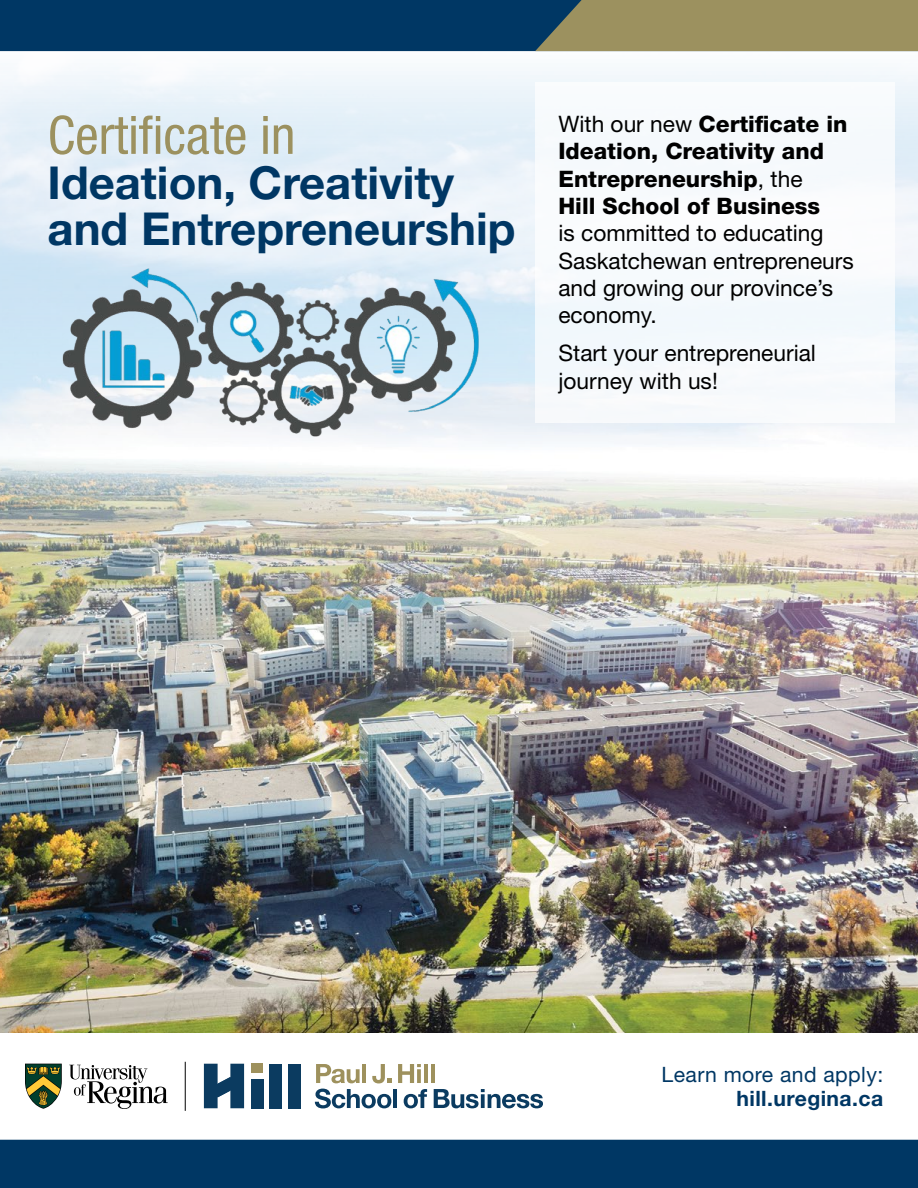
<style>
.page{position:relative;width:918px;height:1188px;background:#fff}
.page>*{position:absolute;margin:0;border:0;box-sizing:border-box;transform-origin:0 0}
.t1{font:condensed 52.95px "Helvetica Neue LT Std";color:#9c915f}
.t2{font:700 45.45px/45.5px "Helvetica Neue LT Std";color:#003764}
.t3{font:22.65px/27.3px "Helvetica Neue LT Std";color:#000}
.t4{font:800 22.65px/27.3px "Helvetica Neue LT Std";color:#000}
.t5{font:21.15px "Helvetica Neue LT Std";letter-spacing:.02em;color:#003764}
.t6{font:700 21.15px "Helvetica Neue LT Std";letter-spacing:.02em;color:#003764}
.s1{font-weight:400}
</style>
<div class="page">
<img style="left:0;top:51px;width:917px;height:982px">
<svg style="left:25px;top:1064px;width:37px;height:45px"></svg>
<svg style="left:69px;top:1065px;width:99px;height:44px"></svg>
<svg style="left:316px;top:1064px;width:44px;height:19px"></svg>
<hr style="left:362px;top:1064px;width:4px;height:19px;background:#9e915d">
<svg style="left:372px;top:1064px;width:19px;height:19px"></svg>
<svg style="left:398px;top:1064px;width:23px;height:19px"></svg>
<hr style="left:424px;top:1064px;width:4px;height:19px;background:#9e915d">
<hr style="left:431px;top:1064px;width:4px;height:19px;background:#9e915d">
<svg style="left:315px;top:1089px;width:76px;height:19px"></svg>
<hr style="left:393px;top:1089px;width:4px;height:19px;background:#0b3b60">
<svg style="left:404px;top:1089px;width:23px;height:19px"></svg>
<svg style="left:434px;top:1089px;width:109px;height:19px"></svg>
<div style="left:269px;top:1064px;width:13px;height:44px;background:#0b3b60"></div>
<div style="left:288px;top:1064px;width:12px;height:44px;background:#0b3b60"></div>
<div style="left:251px;top:1079px;width:12px;height:29px;background:#0b3b60"></div>
<div style="left:251px;top:1064px;width:12px;height:9px;background:#9e915d"></div>
<svg style="left:204px;top:1064px;width:40px;height:44px"></svg>
<hr style="left:185px;top:1062px;width:1px;height:49px;background:#000">
<div style="left:0;top:0;width:535px;height:51px;background:#003764"></div>
<div style="left:0;top:1140px;width:917px;height:48px;background:#003764"></div>
<img style="left:50px;top:256px;width:446px;height:191px">
<div style="left:535px;top:82px;width:360px;height:341px;background:#f7fafd"></div>
<div style="left:535px;top:0;width:382px;height:51px;background:#9c915f"></div>
<hr style="left:917px;top:0;width:1px;height:1188px;background:#003764">
<h1 class="t1" style="left:48px;top:105px;width:249px">Certificate in</h1>
<h2 class="t2" style="left:48px;top:159px;width:469px">Ideation, Creativity and Entrepreneurship</h2>
<p class="t4" style="left:558px;top:110px;width:291px"><span class="s1">With our new</span> Certificate in<br>Ideation, Creativity and<br>Entrepreneurship<span class="s1">, the<br></span>Hill School of Business</p>
<p class="t3" style="left:558px;top:219px;width:297px">is committed to educating<br>Saskatchewan entrepreneurs and growing our province’s economy.</p>
<p class="t3" style="left:558px;top:339px;width:259px">Start your entrepreneurial journey with us!</p>
<p class="t5" style="left:662px;top:1062px;width:223px">Learn more and apply:</p>
<p class="t6" style="left:736px;top:1085px;width:148px">hill.uregina.ca</p>
</div>
